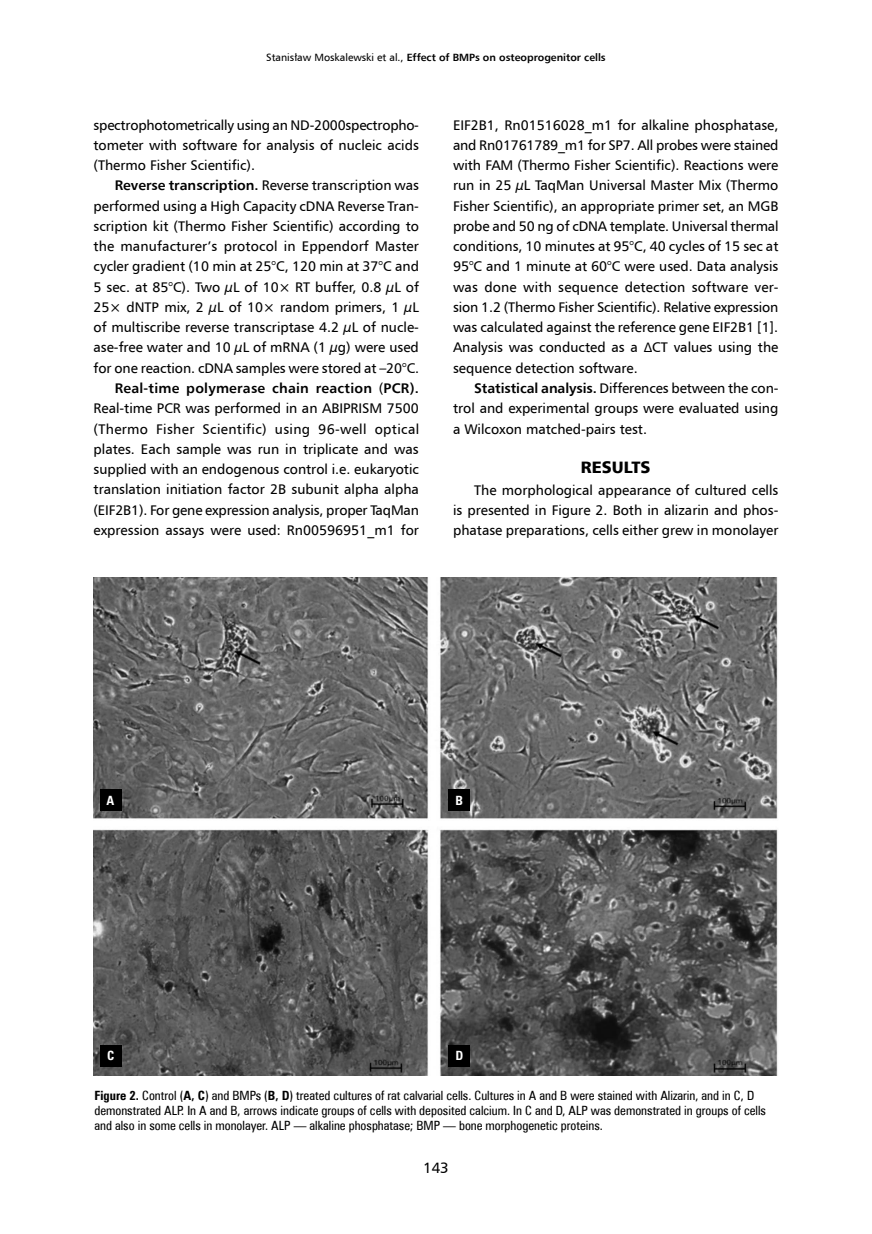
<style>
.page{position:relative;width:872px;height:1234px;background:#fff}
.page>*{position:absolute;margin:0;border:0;box-sizing:border-box;transform-origin:0 0}
.t1{font:16.5px "Humnst 777 Blk EU";color:#000}
.t2{font:15px "Humnst 777 EU";color:#000}
.t3{font:13.95px/20.2px "Humnst 777 EU";color:#000;text-align:justify}
.t4{font:12.75px/15.3px "Zurich Cn EU";color:#000}
.t5{font:700 12.75px "Zurich Cn EU";color:#fff}
.t6{font:700 10.5px "Humnst 777 EU";color:#000}
.s1{font-weight:400}
.s2{font-weight:700}
.s3{font-style:italic}
.s4{font-family:"Myriad Pro"}
</style>
<div class="page">
<img style="left:94px;top:577px;width:684px;height:498px">
<div style="left:100px;top:789px;width:21px;height:21px;background:#000"></div>
<div style="left:100px;top:1044px;width:21px;height:22px;background:#000"></div>
<div style="left:449px;top:789px;width:21px;height:21px;background:#000"></div>
<div style="left:449px;top:1044px;width:21px;height:22px;background:#000"></div>
<p class="t6" style="left:266px;top:50px;width:341px"><span class="s1">Stanisław Moskalewski et al.,</span> Effect of BMPs on osteoprogenitor cells</p>
<p class="t3" style="left:94px;top:114px;width:327px">spectrophotometrically using an ND-2000spectropho&shy;tometer with software for analysis of nucleic acids (Thermo Fisher Scientific).</p>
<p class="t3" style="left:94px;top:175px;width:327px;text-align:right"><span class="s2">Reverse transcription.</span> Reverse transcription was performed using a High Capacity cDNA Reverse Tran&shy;scription kit (Thermo Fisher Scientific) according to the manufacturer’s protocol in Eppendorf Master cycler gradient (10 min at 25°C, 120 min at 37°C and 5 sec. at 85°C). Two <span class="s3">μ</span>L of 10× RT buffer, 0.8 <span class="s3">μ</span>L of 25× dNTP mix, 2 <span class="s3">μ</span>L of 10× random primers, 1 <span class="s3">μ</span>L of multiscribe reverse transcriptase 4.2 <span class="s3">μ</span>L of nucle&shy;ase-free water and 10 <span class="s3">μ</span>L of mRNA (1 <span class="s3">μ</span>g) were used for one reaction. cDNA samples were stored at –20°C.<br><span class="s2">Real-time polymerase chain reaction</span> (<span class="s2">PCR).<br></span>Real-time PCR was performed in an ABIPRISM 7500 (Thermo Fisher Scientific) using 96-well optical plates. Each sample was run in triplicate and was supplied with an endogenous control i.e. eukaryotic translation initiation factor 2B subunit alpha alpha (EIF2B1). For gene expression analysis, proper TaqMan expression assays were used: Rn00596951_m1 for</p>
<p class="t3" style="left:453px;top:114px;width:327px">EIF2B1, Rn01516028_m1 for alkaline phosphatase, and Rn01761789_m1 for SP7. All probes were stained with FAM (Thermo Fisher Scientific). Reactions were run in 25 <span class="s3">μ</span>L TaqMan Universal Master Mix (Thermo Fisher Scientific), an appropriate primer set, an MGB probe and 50 ng of cDNA template. Universal thermal conditions, 10 minutes at 95°C, 40 cycles of 15 sec at 95°C and 1 minute at 60°C were used. Data analysis was done with sequence detection software ver&shy;sion 1.2 (Thermo Fisher Scientific). Relative expression was calculated against the reference gene EIF2B1 [1].<br>Analysis was conducted as a <span class="s4">Δ</span>CT values using the sequence detection software.</p>
<p class="t3" style="left:453px;top:377px;width:327px;text-indent:21px"><span class="s2">Statistical analysis.</span> Differences between the con&shy;trol and experimental groups were evaluated using a Wilcoxon matched-pairs test.</p>
<p class="t1" style="left:581px;top:456px;width:71px">RESULTS</p>
<p class="t3" style="left:453px;top:479px;width:327px;text-indent:21px">The morphological appearance of cultured cells is presented in Figure 2. Both in alizarin and phos&shy;phatase preparations, cells either grew in monolayer</p>
<p class="t5" style="left:107px;top:791px;width:9px">A</p>
<p class="t5" style="left:107px;top:1047px;width:9px">C</p>
<p class="t5" style="left:455px;top:791px;width:9px">B</p>
<p class="t5" style="left:455px;top:1047px;width:9px">D</p>
<p class="t4" style="left:94px;top:1087px;width:673px"><span class="s2">Figure 2.</span> Control (<span class="s2">A, C</span>) and BMPs (<span class="s2">B, D</span>) treated cultures of rat calvarial cells. Cultures in A and B were stained with Alizarin, and in C, D demonstrated ALP. In A and B, arrows indicate groups of cells with deposited calcium. In C and D, ALP was demonstrated in groups of cells and also in some cells in monolayer. ALP — alkaline phosphatase; BMP — bone morphogenetic proteins.</p>
<p class="t2" style="left:423px;top:1157px;width:27px">143</p>
</div>
